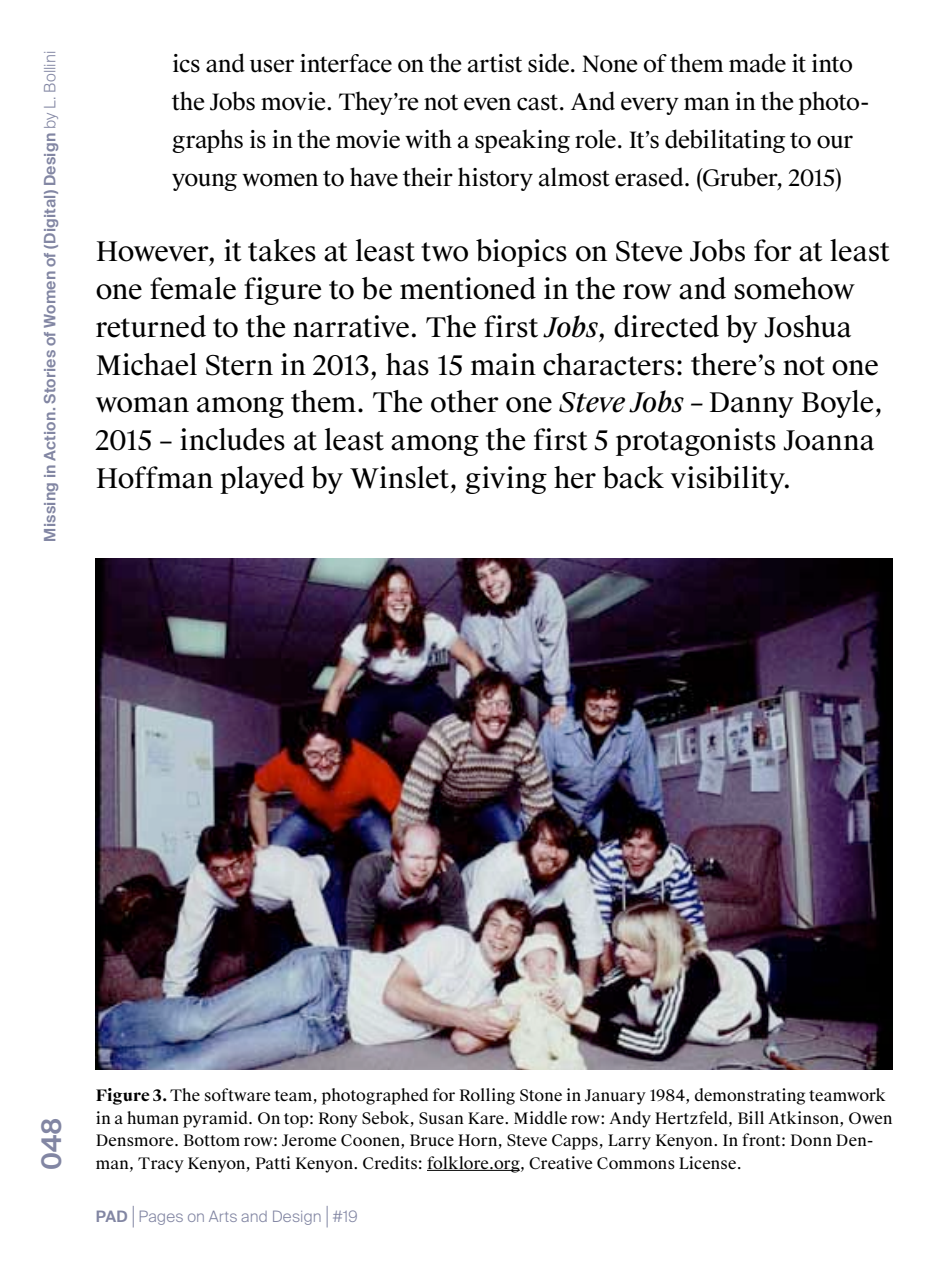
<style>
.page{position:relative;width:944px;height:1276px;background:#fff}
.page>*{position:absolute;margin:0;border:0;box-sizing:border-box;transform-origin:0 0}
.t1{font:27px/37.8px "Suisse Works";letter-spacing:-.005em;color:#000}
.t2{font:600 27px "Suisse Intl";color:#8286a3}
.t3{font:22.5px/37.8px "Suisse Works";letter-spacing:-.015em;color:#000}
.t4{font:15.75px/22.5px "Suisse Works";letter-spacing:.01em;color:#000}
.t5{font:600 15.75px "Suisse Intl";letter-spacing:.015em;color:#8286a3}
.t6{font:300 15.75px "Suisse Intl";letter-spacing:.015em;color:#8286a3}
.s1{font-weight:300}
.s2{font-style:italic}
.s3{font-weight:700}
.s4{font-weight:600}
</style>
<div class="page">
<svg style="left:133px;top:1205px;width:1px;height:22px"></svg>
<svg style="left:327px;top:1205px;width:1px;height:22px"></svg>
<img style="left:96px;top:558px;width:797px;height:511px">
<hr style="left:427px;top:1170px;width:93px;height:1px;background:#000">
<p class="t5" style="left:41px;top:541px;width:492px;rotate:-90deg">Missing in Action. Stories of Women of (Digital) Design <span class="s1">by L. Bollini</span></p>
<p class="t3" style="left:172px;top:46px;width:698px">ics and user interface on the artist side. None of them made it into the Jobs movie. They’re not even cast. And every man in the photo&shy;graphs is in the movie with a speaking role. It’s debilitating to our young women to have their history almost erased. (Gruber, 2015)</p>
<p class="t1" style="left:96px;top:233px;width:795px">However, it takes at least two biopics on Steve Jobs for at least one female figure to be mentioned in the row and somehow returned to the narrative. The first <span class="s2">Jobs</span>, directed by Joshua Michael Stern in 2013, has 15 main characters: there’s not one woman among them. The other one <span class="s2">Steve Jobs –</span> Danny Boyle, 2015 – includes at least among the first 5 protagonists Joanna Hoffman played by Winslet, giving her back visibility.</p>
<p class="t2" style="left:36px;top:1170px;width:54px;rotate:-90deg">048</p>
<p class="t4" style="left:96px;top:1084px;width:798px"><span class="s3">Figure 3.</span> The software team, photographed for Rolling Stone in January 1984, demonstrating teamwork in a human pyramid. On top: Rony Sebok, Susan Kare. Middle row: Andy Hertzfeld, Bill Atkinson, Owen Densmore. Bottom row: Jerome Coonen, Bruce Horn, Steve Capps, Larry Kenyon. In front: Donn Den&shy;man, Tracy Kenyon, Patti Kenyon. Credits: folklore.org, Creative Commons License.</p>
<p class="t6" style="left:96px;top:1207px;width:264px"><span class="s4">PAD</span> Pages on Arts and Design #19</p>
</div>
